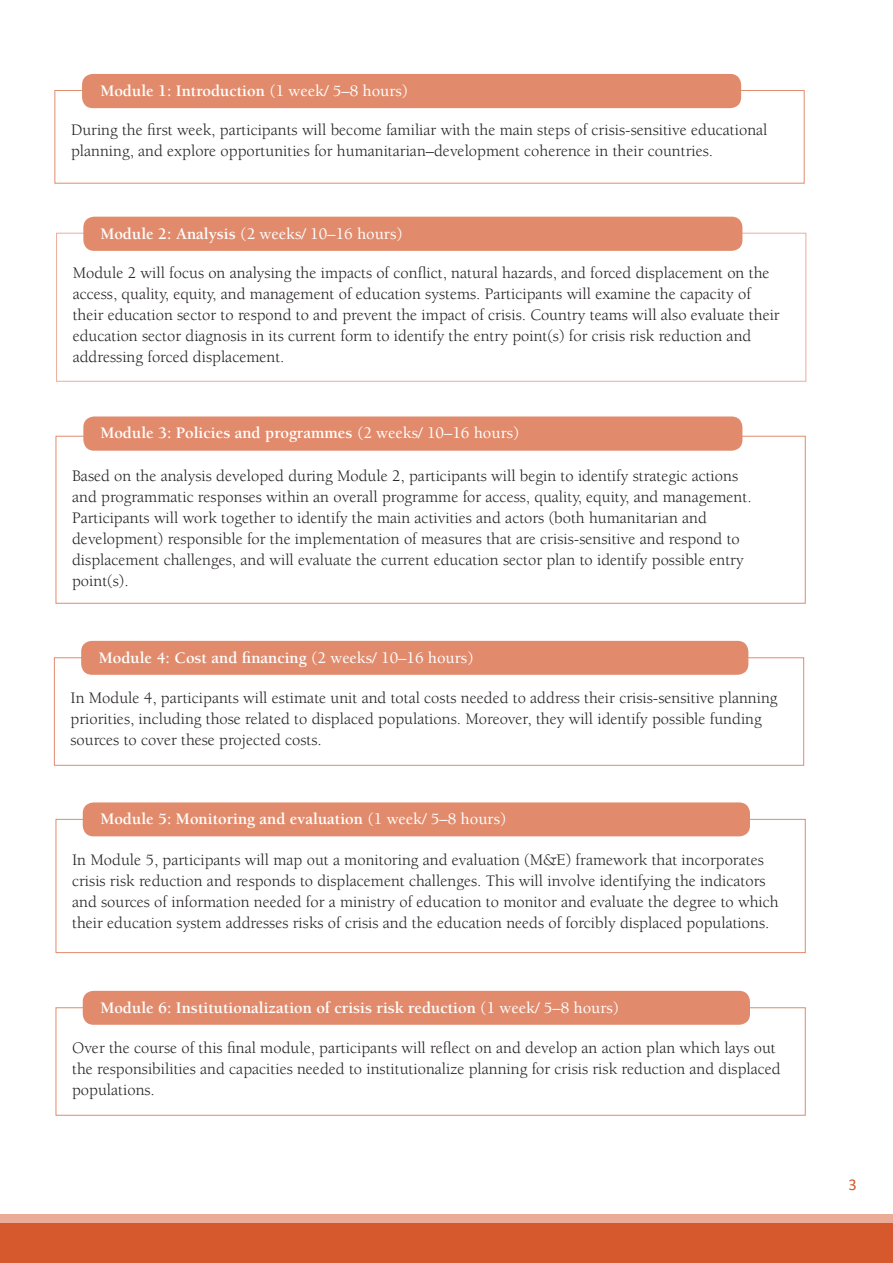
<style>
.page{position:relative;width:893px;height:1263px;background:#fff}
.page>*{position:absolute;margin:0;border:0;box-sizing:border-box;transform-origin:0 0}
.t1{font:16.5px/21px "Berkeley Std";color:#231f20}
.t2{font:700 16.5px "Berkeley Std";color:#fff}
.t3{font:500 16.5px "Berkeley Std";color:#fff}
.t4{font:16.5px "Calibri";color:#d6592d}
.s1{font-weight:500}
.s2{font-weight:700}
</style>
<div class="page">
<svg style="left:0;top:1214px;width:893px;height:49px;fill:#d6592d"></svg>
<div style="left:54px;top:657px;width:750px;height:109px;background:#fff;border:1px solid #e28b6c"></div>
<div style="left:81px;top:641px;width:667px;height:34px;background:#e28b6c;border-radius:11px"></div>
<div style="left:83px;top:217px;width:659px;height:34px;background:#e28b6c;border-radius:11px"></div>
<div style="left:56px;top:436px;width:750px;height:168px;background:#fff;border:1px solid #e28b6c"></div>
<div style="left:83px;top:416px;width:659px;height:35px;background:#e28b6c;border-radius:11px"></div>
<div style="left:82px;top:74px;width:659px;height:34px;background:#e28b6c;border-radius:11px"></div>
<div style="left:56px;top:819px;width:750px;height:134px;background:#fff;border:1px solid #e28b6c"></div>
<div style="left:83px;top:802px;width:667px;height:34px;background:#e28b6c;border-radius:11px"></div>
<div style="left:83px;top:991px;width:667px;height:34px;background:#e28b6c;border-radius:11px"></div>
<p class="t2" style="left:100px;top:82px;width:310px">Module 1: Introduction <span class="s1">(1 week/ 5–8 hours)</span></p>
<p class="t1" style="left:71px;top:120px;width:698px">During the first week, participants will become familiar with the main steps of crisis-sensitive educational planning, and explore opportunities for humanitarian–development coherence in their countries.</p>
<p class="t3" style="left:100px;top:226px;width:304px"><span class="s2">Module 2: Analysis</span> (2 weeks/ 10–16 hours)</p>
<p class="t1" style="left:73px;top:262px;width:709px">Module 2 will focus on analysing the impacts of conflict, natural hazards, and forced displacement on the access, quality, equity, and management of education systems. Participants will examine the capacity of their education sector to respond to and prevent the impact of crisis. Country teams will also evaluate their education sector diagnosis in its current form to identify the entry point(s) for crisis risk reduction and addressing forced displacement.</p>
<p class="t2" style="left:100px;top:424px;width:421px">Module 3: Policies and programmes <span class="s1">(2 weeks/ 10–16 hours)</span></p>
<p class="t1" style="left:72px;top:465px;width:681px">Based on the analysis developed during Module 2, participants will begin to identify strategic actions and programmatic responses within an overall programme for access, quality, equity, and management.<br>Participants will work together to identify the main activities and actors (both humanitarian and development) responsible for the implementation of measures that are crisis-sensitive and respond to displacement challenges, and will evaluate the current education sector plan to identify possible entry point(s).</p>
<p class="t2" style="left:99px;top:649px;width:376px">Module 4: Cost and financing <span class="s1">(2 weeks/ 10–16 hours)</span></p>
<p class="t1" style="left:71px;top:688px;width:708px">In Module 4, participants will estimate unit and total costs needed to address their crisis-sensitive planning priorities, including those related to displaced populations. Moreover, they will identify possible funding sources to cover these projected costs.</p>
<p class="t2" style="left:100px;top:810px;width:408px">Module 5: Monitoring and evaluation <span class="s1">(1 week/ 5–8 hours)</span></p>
<p class="t1" style="left:72px;top:849px;width:708px">In Module 5, participants will map out a monitoring and evaluation (M&amp;E) framework that incorporates crisis risk reduction and responds to displacement challenges. This will involve identifying the indicators and sources of information needed for a ministry of education to monitor and evaluate the degree to which their education system addresses risks of crisis and the education needs of forcibly displaced populations.</p>
<p class="t2" style="left:100px;top:999px;width:520px">Module 6: Institutionalization of crisis risk reduction <span class="s1">(1 week/ 5–8 hours)</span></p>
<p class="t1" style="left:72px;top:1038px;width:710px">Over the course of this final module, participants will reflect on and develop an action plan which lays out the responsibilities and capacities needed to institutionalize planning for crisis risk reduction and displaced populations.</p>
<p class="t4" style="left:848px;top:1173px;width:10px">3</p>
</div>
